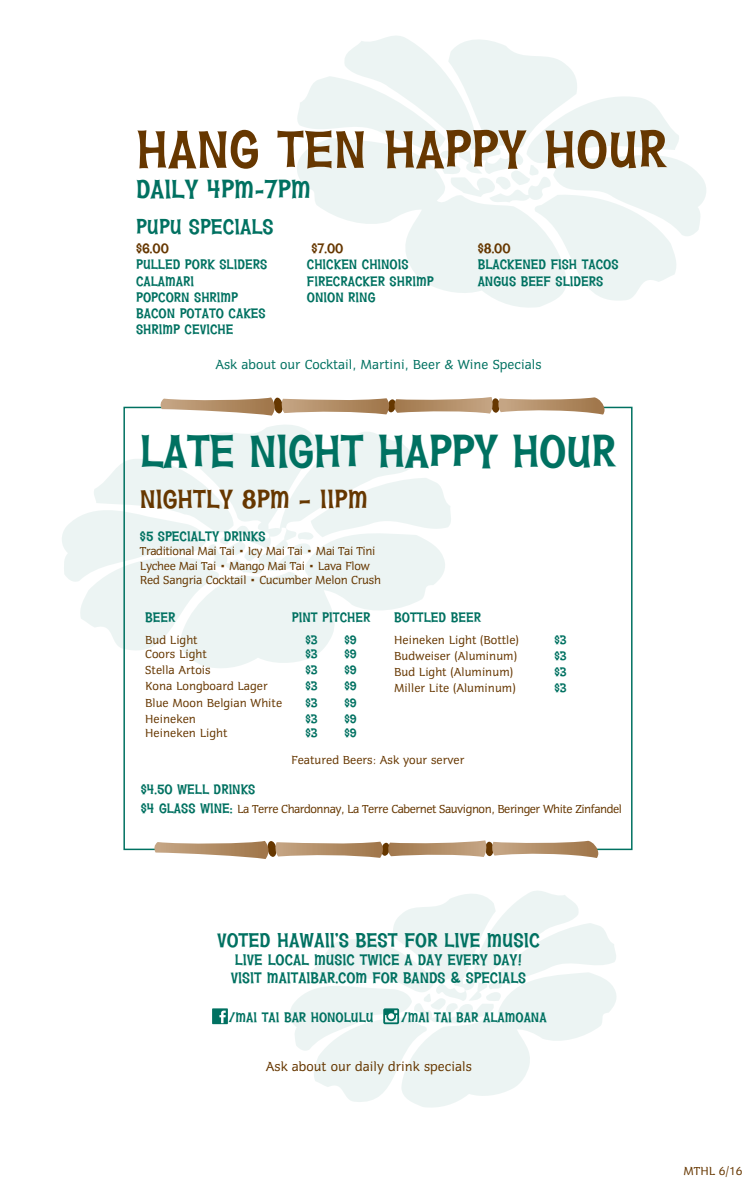
<style>
.page{position:relative;width:756px;height:1188px;background:#fff}
.page>*{position:absolute;margin:0;border:0;box-sizing:border-box;transform-origin:0 0}
.t1{font:52.5px "Hawaiian Aloha BTN Bold";color:#663700}
.t2{font:45px "Hawaiian Aloha BTN Bold";letter-spacing:-.01em;color:#007161}
.t3{font:25.5px "Hawaiian Aloha BTN Bold";color:#663700}
.t4{font:25.5px "Hawaiian Aloha BTN Bold";color:#007161}
.t5{font:21px "Hawaiian Aloha BTN Bold";color:#007161}
.t6{font:19.5px "Hawaiian Aloha BTN Bold";color:#007161}
.t7{font:15px/18px "Hawaiian Aloha BTN Bold";color:#007161}
.t8{font:13.5px/16.2px "Hawaiian Aloha BTN Bold";color:#007161}
.t9{font:13.5px "Imperial DTCT";color:#007161}
.t10{font:13.5px "Imperial DTCT";color:#663700}
.t11{font:13.5px "Hawaiian Aloha BTN Bold";color:#663700}
.t12{font:12px "Imperial DTCT";color:#663700}
.t13{font:12px/14.4px "Imperial DTCT";letter-spacing:-.03em;color:#663700}
.t14{font:12px "Imperial DTCT";letter-spacing:-.04em;color:#663700}
.t15{font:12px "Hawaiian Aloha BTN Bold";color:#007161}
.s1{font-family:"Hawaiian Aloha BTN Bold";font-size:13.5px;color:#007161}
</style>
<div class="page">
<svg style="left:297px;top:36px;width:409px;height:272px;fill:#ecf4f3"></svg>
<svg style="left:62px;top:425px;width:389px;height:243px;fill:#ecf4f3"></svg>
<svg style="left:290px;top:891px;width:326px;height:217px;fill:#ecf4f3"></svg>
<svg style="left:212px;top:1008px;width:16px;height:16px"></svg>
<svg style="left:383px;top:1008px;width:16px;height:16px"></svg>
<svg style="left:160px;top:397px;width:445px;height:19px"></svg>
<svg style="left:153px;top:840px;width:445px;height:19px"></svg>
<h1 class="t1" style="left:136px;top:116px;width:532px">HANG TEN HAPPY HOUR</h1>
<h3 class="t4" style="left:136px;top:173px;width:177px">DAILY 4PM-7PM</h3>
<h3 class="t5" style="left:136px;top:214px;width:139px">PUPU SPECIALS</h3>
<p class="t11" style="left:136px;top:240px;width:34px">$6.00</p>
<p class="t8" style="left:136px;top:257px;width:133px">PULLED PORK SLIDERS<br>CALAMARI<br>POPCORN SHRIMP<br>BACON POTATO CAKES<br>SHRIMP CEVICHE</p>
<p class="t11" style="left:311px;top:240px;width:34px">$7.00</p>
<p class="t8" style="left:307px;top:257px;width:128px">CHICKEN CHINOIS<br>FIRECRACKER SHRIMP<br>ONION RING</p>
<p class="t11" style="left:478px;top:240px;width:34px">$8.00</p>
<p class="t8" style="left:478px;top:257px;width:142px">BLACKENED FISH TACOS<br>ANGUS BEEF SLIDERS</p>
<p class="t9" style="left:215px;top:356px;width:328px">Ask about our Cocktail, Martini, Beer &amp; Wine Specials</p>
<h2 class="t2" style="left:140px;top:423px;width:478px">LATE NIGHT HAPPY HOUR</h2>
<h3 class="t3" style="left:140px;top:483px;width:229px">NIGHTLY 8PM – 11PM</h3>
<p class="t8" style="left:140px;top:528px;width:127px">$5 SPECIALTY DRINKS</p>
<p class="t13" style="left:140px;top:544px;width:243px">Traditional Mai Tai • Icy Mai Tai • Mai Tai Tini<br>Lychee Mai Tai • Mango Mai Tai • Lava Flow<br>Red Sangria Cocktail • Cucumber Melon Crush</p>
<p class="t8" style="left:145px;top:609px;width:32px">BEER</p>
<p class="t8" style="left:292px;top:609px;width:80px">PINT PITCHER</p>
<p class="t8" style="left:394px;top:609px;width:88px">BOTTLED BEER</p>
<p class="t12" style="left:145px;top:633px;width:54px">Bud Light</p>
<p class="t15" style="left:305px;top:632px;width:14px">$3</p>
<p class="t15" style="left:344px;top:632px;width:14px">$9</p>
<p class="t12" style="left:145px;top:647px;width:63px">Coors Light</p>
<p class="t15" style="left:305px;top:646px;width:14px">$3</p>
<p class="t15" style="left:344px;top:646px;width:14px">$9</p>
<p class="t12" style="left:145px;top:663px;width:67px">Stella Artois</p>
<p class="t15" style="left:305px;top:663px;width:14px">$3</p>
<p class="t15" style="left:344px;top:663px;width:14px">$9</p>
<p class="t12" style="left:145px;top:680px;width:124px">Kona Longboard Lager</p>
<p class="t15" style="left:305px;top:679px;width:14px">$3</p>
<p class="t15" style="left:344px;top:679px;width:14px">$9</p>
<p class="t12" style="left:145px;top:696px;width:139px">Blue Moon Belgian White</p>
<p class="t15" style="left:305px;top:695px;width:14px">$3</p>
<p class="t15" style="left:344px;top:695px;width:14px">$9</p>
<p class="t12" style="left:145px;top:712px;width:52px">Heineken</p>
<p class="t15" style="left:305px;top:711px;width:14px">$3</p>
<p class="t15" style="left:344px;top:711px;width:14px">$9</p>
<p class="t12" style="left:145px;top:726px;width:84px">Heineken Light</p>
<p class="t15" style="left:305px;top:726px;width:14px">$3</p>
<p class="t15" style="left:344px;top:726px;width:14px">$9</p>
<p class="t12" style="left:394px;top:633px;width:126px">Heineken Light (Bottle)</p>
<p class="t15" style="left:555px;top:632px;width:14px">$3</p>
<p class="t12" style="left:394px;top:649px;width:124px">Budweiser (Aluminum)</p>
<p class="t15" style="left:555px;top:648px;width:14px">$3</p>
<p class="t12" style="left:394px;top:665px;width:120px">Bud Light (Aluminum)</p>
<p class="t15" style="left:555px;top:664px;width:14px">$3</p>
<p class="t12" style="left:394px;top:681px;width:123px">Miller Lite (Aluminum)</p>
<p class="t15" style="left:555px;top:681px;width:14px">$3</p>
<p class="t12" style="left:292px;top:753px;width:174px">Featured Beers: Ask your server</p>
<p class="t8" style="left:141px;top:781px;width:116px">$4.50 WELL DRINKS</p>
<p class="t14" style="left:141px;top:803px;width:483px"><span class="s1">$4 GLASS WINE:</span> La Terre Chardonnay, La Terre Cabernet Sauvignon, Beringer White Zinfandel</p>
<h3 class="t6" style="left:217px;top:928px;width:324px">VOTED HAWAII’S BEST FOR LIVE MUSIC</h3>
<p class="t7" style="left:231px;top:951px;width:297px">LIVE LOCAL MUSIC TWICE A DAY EVERY DAY!<br>VISIT MAITAIBAR.COM FOR BANDS &amp; SPECIALS</p>
<p class="t8" style="left:228px;top:1009px;width:147px">/MAI TAI BAR HONOLULU</p>
<p class="t8" style="left:401px;top:1009px;width:147px">/MAI TAI BAR ALAMOANA</p>
<p class="t10" style="left:266px;top:1059px;width:207px">Ask about our daily drink specials</p>
<p class="t12" style="left:684px;top:1164px;width:60px">MTHL 6/16</p>
</div>
